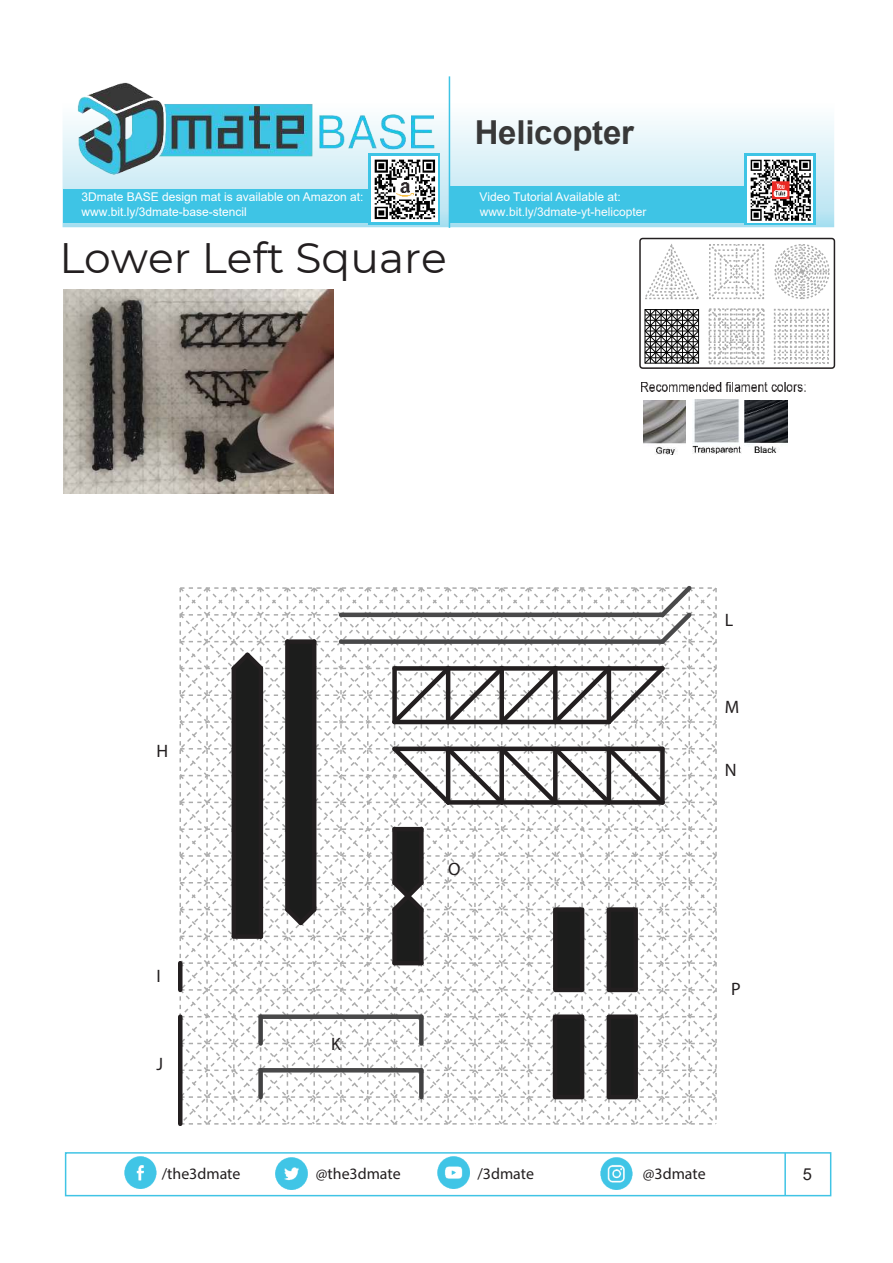
<style>
.page{position:relative;width:893px;height:1263px;background:#fff}
.page>*{position:absolute;margin:0;border:0;box-sizing:border-box;transform-origin:0 0}
.t1{font:42.45px "Montserrat";color:#231f20}
.t2{font:700 33px "Arial";letter-spacing:-.005em;color:#383838}
.t3{font:18px "Myriad Pro";color:#231f20}
.t4{font:16.5px "Arial";color:#231f20}
.t5{font:15.9px "Myriad Pro";color:#231f20}
.t6{font:12px/14.4px "Arial";color:#fff}
.t7{font:12px "Arial";color:#fcfcfc}
</style>
<div class="page">
<svg style="left:639px;top:238px;width:196px;height:131px"></svg>
<img style="left:63px;top:76px;width:771px;height:151px">
<div style="left:369px;top:153px;width:71px;height:71px;background:#3ec4e5"></div>
<svg style="left:744px;top:154px;width:72px;height:71px"></svg>
<div style="left:63px;top:189px;width:357px;height:33px;background:#3ec4e5"></div>
<div style="left:450px;top:186px;width:356px;height:36px;background:#3ec4e5"></div>
<hr style="left:449px;top:76px;width:1px;height:152px;background:#3ec4e5">
<img style="left:65px;top:76px;width:384px;height:103px">
<img style="left:372px;top:156px;width:66px;height:66px">
<div style="left:65px;top:1152px;width:766px;height:44px;border:2px solid #40c4e5"></div>
<hr style="left:784px;top:1153px;width:2px;height:42px;background:#40c4e5">
<img style="left:124px;top:1156px;width:33px;height:33px">
<img style="left:600px;top:1157px;width:33px;height:32px">
<img style="left:437px;top:1156px;width:32px;height:33px">
<img style="left:275px;top:1157px;width:32px;height:32px">
<svg style="left:178px;top:585px;width:539px;height:541px"></svg>
<div style="left:392px;top:829px;width:5px;height:54px;background:#231f20"></div>
<hr style="left:395px;top:827px;width:26px;height:4px;background:#231f20">
<div style="left:419px;top:829px;width:5px;height:54px;background:#231f20"></div>
<hr style="left:395px;top:961px;width:26px;height:4px;background:#231f20">
<hr style="left:178px;top:1017px;width:4px;height:107px;background:#231f20">
<hr style="left:178px;top:963px;width:4px;height:27px;background:#231f20">
<img style="left:747px;top:157px;width:66px;height:65px">
<img style="left:642px;top:382px;width:164px;height:9px">
<img style="left:745px;top:400px;width:42px;height:53px">
<img style="left:693px;top:399px;width:48px;height:55px">
<img style="left:643px;top:400px;width:43px;height:55px">
<img style="left:64px;top:289px;width:270px;height:204px">
<h2 class="t2" style="left:475px;top:120px;width:161px">Helicopter</h2>
<p class="t6" style="left:81px;top:191px;width:284px">3Dmate BASE design mat is available on Amazon at: www.bit.ly/3dmate-base-stencil</p>
<p class="t6" style="left:480px;top:191px;width:143px">Video Tutorial Available at:</p>
<p class="t7" style="left:480px;top:207px;width:168px">www.bit.ly/3dmate-yt-helicopter</p>
<h1 class="t1" style="left:60px;top:241px;width:389px">Lower Left Square</h1>
<h3 class="t3" style="left:157px;top:744px;width:13px">H</h3>
<h3 class="t3" style="left:157px;top:969px;width:6px">I</h3>
<h3 class="t3" style="left:157px;top:1057px;width:8px">J</h3>
<h3 class="t3" style="left:331px;top:1037px;width:11px">K</h3>
<h3 class="t3" style="left:448px;top:862px;width:14px">O</h3>
<h3 class="t3" style="left:725px;top:613px;width:10px">L</h3>
<h3 class="t3" style="left:725px;top:700px;width:16px">M</h3>
<h3 class="t3" style="left:725px;top:763px;width:13px">N</h3>
<h3 class="t3" style="left:731px;top:982px;width:11px">P</h3>
<h3 class="t5" style="left:162px;top:1168px;width:80px">/the3dmate</h3>
<h3 class="t5" style="left:316px;top:1168px;width:86px">@the3dmate</h3>
<h3 class="t5" style="left:477px;top:1168px;width:58px">/3dmate</h3>
<h3 class="t5" style="left:643px;top:1168px;width:64px">@3dmate</h3>
<h3 class="t4" style="left:803px;top:1167px;width:11px">5</h3>
</div>
